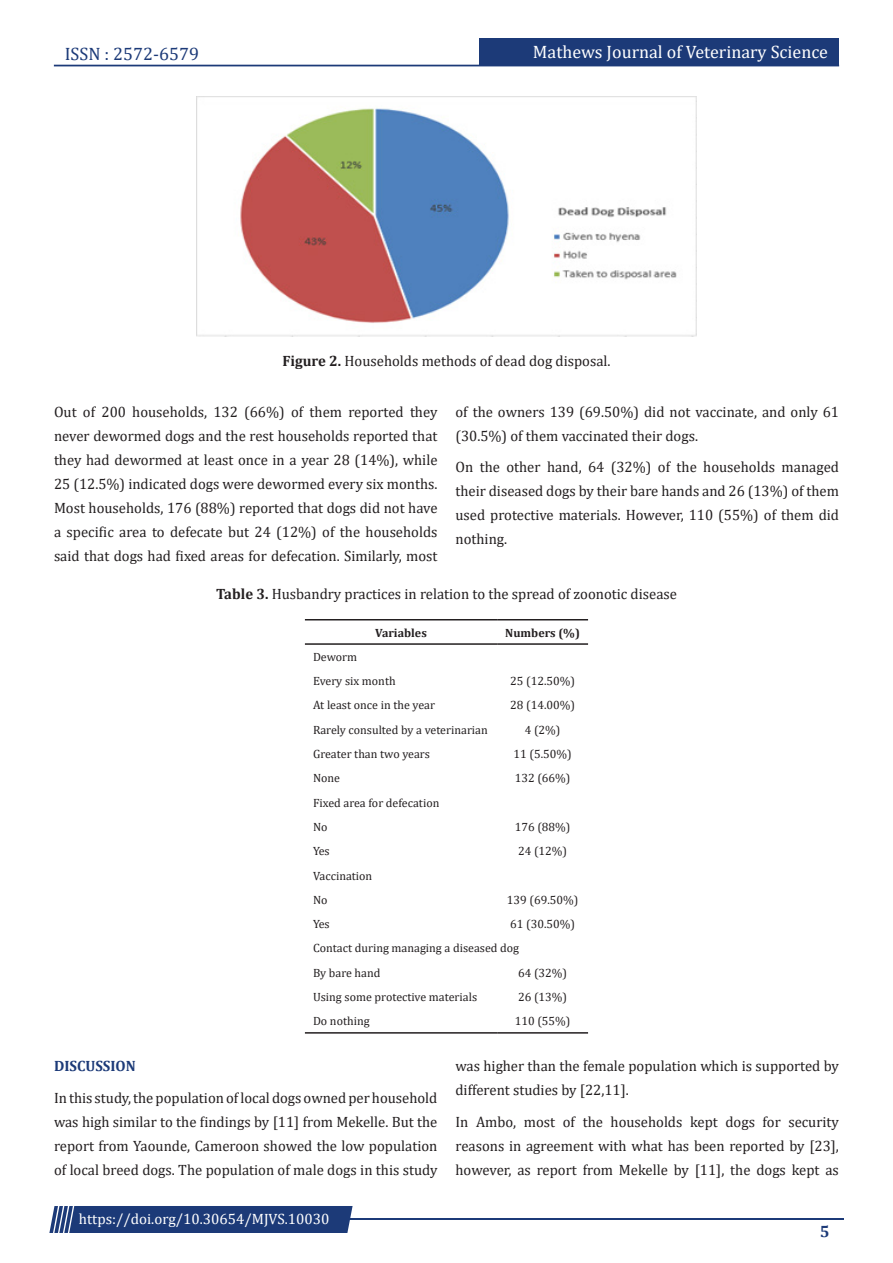
<style>
.page{position:relative;width:893px;height:1263px;background:#fff}
.page>*{position:absolute;margin:0;border:0;box-sizing:border-box;transform-origin:0 0}
.t1{font:18px "Cambria";color:#fff}
.t2{font:18px "Cambria";color:#1c3a78}
.t3{font:700 16.5px "Cambria";color:#1c3a78}
.t4{font:15px/24px "Cambria";color:#231f20;text-align:justify}
.t5{font:15px "Cambria";color:#fff}
.t6{font:700 15px "Cambria";color:#1c3a78}
.t7{font:12px "Cambria";color:#231f20}
.t8{font:700 12px "Cambria";color:#231f20}
.s1{font-weight:700}
</style>
<div class="page">
<div style="left:54px;top:65px;width:785px;height:1px;border:1px solid #1c3a78"></div>
<div style="left:479px;top:39px;width:360px;height:27px;background:#1c3a78"></div>
<hr style="left:310px;top:1219px;width:534px;height:1px;background:#1c3a78">
<div style="left:49px;top:1206px;width:304px;height:27px;background:#1c3a78"></div>
<img style="left:197px;top:97px;width:500px;height:239px">
<hr style="left:305px;top:1032px;width:192px;height:2px;background:#231f20">
<hr style="left:497px;top:1032px;width:91px;height:2px;background:#231f20">
<hr style="left:305px;top:619px;width:192px;height:1px;background:#231f20">
<hr style="left:497px;top:619px;width:91px;height:1px;background:#231f20">
<hr style="left:305px;top:643px;width:192px;height:2px;background:#231f20">
<hr style="left:497px;top:643px;width:91px;height:2px;background:#231f20">
<p class="t2" style="left:65px;top:43px;width:136px">ISSN : 2572-6579</p>
<p class="t1" style="left:533px;top:41px;width:297px">Mathews Journal of Veterinary Science</p>
<p class="t4" style="left:282px;top:349px;width:330px"><span class="s1">Figure 2.</span> Households methods of dead dog disposal.</p>
<p class="t4" style="left:54px;top:399px;width:385px">Out of 200 households, 132 (66%) of them reported they never dewormed dogs and the rest households reported that they had dewormed at least once in a year 28 (14%), while 25 (12.5%) indicated dogs were dewormed every six months.<br>Most households, 176 (88%) reported that dogs did not have a specific area to defecate but 24 (12%) of the households said that dogs had fixed areas for defecation. Similarly, most</p>
<p class="t4" style="left:455px;top:399px;width:385px">of the owners 139 (69.50%) did not vaccinate, and only 61 (30.5%) of them vaccinated their dogs.</p>
<p class="t4" style="left:455px;top:455px;width:385px">On the other hand, 64 (32%) of the households managed their diseased dogs by their bare hands and 26 (13%) of them used protective materials. However, 110 (55%) of them did nothing.</p>
<p class="t4" style="left:216px;top:582px;width:462px"><span class="s1">Table 3.</span> Husbandry practices in relation to the spread of zoonotic disease</p>
<p class="t8" style="left:375px;top:624px;width:53px">Variables</p>
<p class="t8" style="left:505px;top:624px;width:76px">Numbers (%)</p>
<p class="t7" style="left:313px;top:650px;width:46px">Deworm</p>
<p class="t7" style="left:313px;top:674px;width:84px">Every six month</p>
<p class="t7" style="left:510px;top:674px;width:66px">25 (12.50%)</p>
<p class="t7" style="left:313px;top:698px;width:124px">At least once in the year</p>
<p class="t7" style="left:510px;top:698px;width:66px">28 (14.00%)</p>
<p class="t7" style="left:313px;top:723px;width:176px">Rarely consulted by a veterinarian</p>
<p class="t7" style="left:525px;top:723px;width:37px">4 (2%)</p>
<p class="t7" style="left:313px;top:747px;width:118px">Greater than two years</p>
<p class="t7" style="left:513px;top:747px;width:60px">11 (5.50%)</p>
<p class="t7" style="left:313px;top:771px;width:29px">None</p>
<p class="t7" style="left:515px;top:771px;width:57px">132 (66%)</p>
<p class="t7" style="left:313px;top:795px;width:128px">Fixed area for defecation</p>
<p class="t7" style="left:313px;top:820px;width:16px">No</p>
<p class="t7" style="left:515px;top:820px;width:57px">176 (88%)</p>
<p class="t7" style="left:313px;top:844px;width:18px">Yes</p>
<p class="t7" style="left:518px;top:844px;width:51px">24 (12%)</p>
<p class="t7" style="left:313px;top:868px;width:61px">Vaccination</p>
<p class="t7" style="left:313px;top:893px;width:16px">No</p>
<p class="t7" style="left:507px;top:893px;width:73px">139 (69.50%)</p>
<p class="t7" style="left:313px;top:917px;width:18px">Yes</p>
<p class="t7" style="left:510px;top:917px;width:66px">61 (30.50%)</p>
<p class="t7" style="left:313px;top:941px;width:208px">Contact during managing a diseased dog</p>
<p class="t7" style="left:313px;top:966px;width:69px">By bare hand</p>
<p class="t7" style="left:518px;top:966px;width:51px">64 (32%)</p>
<p class="t7" style="left:313px;top:990px;width:166px">Using some protective materials</p>
<p class="t7" style="left:518px;top:990px;width:51px">26 (13%)</p>
<p class="t7" style="left:313px;top:1014px;width:58px">Do nothing</p>
<p class="t7" style="left:515px;top:1014px;width:57px">110 (55%)</p>
<p class="t6" style="left:54px;top:1056px;width:83px">DISCUSSION</p>
<p class="t4" style="left:54px;top:1086px;width:385px">In this study, the population of local dogs owned per household was high similar to the findings by [11] from Mekelle. But the report from Yaounde, Cameroon showed the low population of local breed dogs. The population of male dogs in this study</p>
<p class="t5" style="left:79px;top:1210px;width:252px">https://doi.org/10.30654/MJVS.10030</p>
<p class="t4" style="left:455px;top:1054px;width:385px">was higher than the female population which is supported by different studies by [22,11].</p>
<p class="t4" style="left:455px;top:1110px;width:385px">In Ambo, most of the households kept dogs for security reasons in agreement with what has been reported by [23], however, as report from Mekelle by [11], the dogs kept as</p>
<p class="t3" style="left:820px;top:1220px;width:11px">5</p>
</div>
